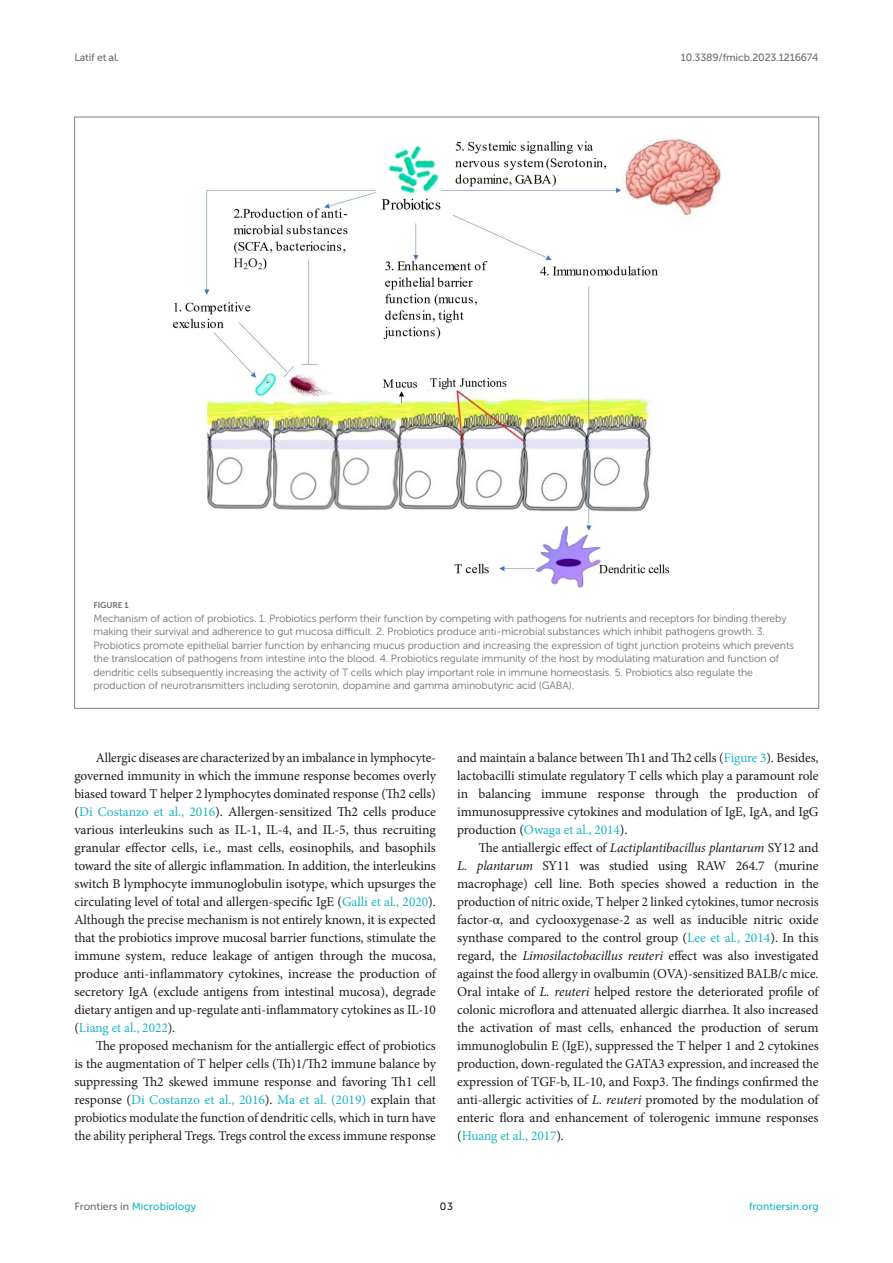
<style>
.page{position:relative;width:893px;height:1263px;background:#fff}
.page>*{position:absolute;margin:0;border:0;box-sizing:border-box;transform-origin:0 0}
.TEXT{font:13.5px/18px "Minion Pro";letter-spacing:-.005em;color:#1b1c1b;text-align:justify}
.FIG_LEG{font:10.5px/13.5px "Museo Sans 300";letter-spacing:-.01em;color:#706f70}
.t1{font:10.5px "Museo Sans 500";color:#1db5c3}
.t2{font:10.5px "Museo Sans 500";letter-spacing:-.015em;color:#706f70}
.t3{font:10.5px "Museo Sans 500";color:#1b1c1b}
.FIG_HD{font:8.25px "Museo Sans 700";letter-spacing:-.01em;color:#706f70}
.s1{color:#1db5c3}
.s2{font-style:italic}
.s3{font-family:"STIX General"}
.s4{color:#706f70}
</style>
<div class="page">
<img style="left:173px;top:137px;width:549px;height:451px">
<p class="t2" style="left:74px;top:51px;width:46px">Latif et al.</p>
<p class="t2" style="left:681px;top:51px;width:139px">10.3389/fmicb.2023.1216674</p>
<p class="FIG_HD" style="left:94px;top:601px;width:37px">FIGURE 1</p>
<p class="FIG_LEG" style="left:94px;top:612px;width:702px">Mechanism of action of probiotics. 1. Probiotics perform their function by competing with pathogens for nutrients and receptors for binding thereby making their survival and adherence to gut mucosa difficult. 2. Probiotics produce anti-microbial substances which inhibit pathogens growth. 3.<br>Probiotics promote epithelial barrier function by enhancing mucus production and increasing the expression of tight junction proteins which prevents the translocation of pathogens from intestine into the blood. 4. Probiotics regulate immunity of the host by modulating maturation and function of dendritic cells subsequently increasing the activity of T cells which play important role in immune homeostasis. 5. Probiotics also regulate the production of neurotransmitters including serotonin, dopamine and gamma aminobutyric acid (GABA).</p>
<p class="TEXT" style="left:74px;top:749px;width:363px;text-indent:21px">Allergic diseases are characterized by an imbalance in lymphocyte&shy;governed immunity in which the immune response becomes overly biased toward T helper 2 lymphocytes dominated response (Th2 cells) (<span class="s1">Di Costanzo et al., 2016</span>). Allergen-sensitized Th2 cells produce various interleukins such as IL-1, IL-4, and IL-5, thus recruiting granular effector cells, i.e., mast cells, eosinophils, and basophils toward the site of allergic inflammation. In addition, the interleukins switch B lymphocyte immunoglobulin isotype, which upsurges the circulating level of total and allergen-specific IgE (<span class="s1">Galli et al., 2020</span>).<br>Although the precise mechanism is not entirely known, it is expected that the probiotics improve mucosal barrier functions, stimulate the immune system, reduce leakage of antigen through the mucosa, produce anti-inflammatory cytokines, increase the production of secretory IgA (exclude antigens from intestinal mucosa), degrade dietary antigen and up-regulate anti-inflammatory cytokines as IL-10 (<span class="s1">Liang et al., 2022</span>).</p>
<p class="TEXT" style="left:74px;top:1037px;width:363px;text-indent:21px">The proposed mechanism for the antiallergic effect of probiotics is the augmentation of T helper cells (Th)1/Th2 immune balance by suppressing Th2 skewed immune response and favoring Th1 cell response (<span class="s1">Di Costanzo et al., 2016</span>). <span class="s1">Ma et al. (2019)</span> explain that probiotics modulate the function of dendritic cells, which in turn have the ability peripheral Tregs. Tregs control the excess immune response</p>
<p class="TEXT" style="left:457px;top:749px;width:363px">and maintain a balance between Th1 and Th2 cells (<span class="s1">Figure 3</span>). Besides, lactobacilli stimulate regulatory T cells which play a paramount role in balancing immune response through the production of immunosuppressive cytokines and modulation of IgE, IgA, and IgG production (<span class="s1">Owaga et al., 2014</span>).</p>
<p class="TEXT" style="left:457px;top:839px;width:363px;text-indent:21px">The antiallergic effect of <span class="s2">Lactiplantibacillus plantarum</span> SY12 and <span class="s2">L. plantarum</span> SY11 was studied using RAW 264.7 (murine macrophage) cell line. Both species showed a reduction in the production of nitric oxide, T helper 2 linked cytokines, tumor necrosis factor-<span class="s3">α</span>, and cyclooxygenase-2 as well as inducible nitric oxide synthase compared to the control group (<span class="s1">Lee et al., 2014</span>). In this regard, the <span class="s2">Limosilactobacillus reuteri</span> effect was also investigated against the food allergy in ovalbumin (OVA)-sensitized BALB/c mice.<br>Oral intake of <span class="s2">L. reuteri</span> helped restore the deteriorated profile of colonic microflora and attenuated allergic diarrhea. It also increased the activation of mast cells, enhanced the production of serum immunoglobulin E (IgE), suppressed the T helper 1 and 2 cytokines production, down-regulated the GATA3 expression, and increased the expression of TGF-b, IL-10, and Foxp3. The findings confirmed the anti-allergic activities of <span class="s2">L. reuteri</span> promoted by the modulation of enteric flora and enhancement of tolerogenic immune responses (<span class="s1">Huang et al., 2017</span>).</p>
<p class="t1" style="left:74px;top:1200px;width:123px"><span class="s4">Frontiers in</span> Microbiology</p>
<p class="t3" style="left:440px;top:1200px;width:15px">03</p>
<p class="t1" style="left:749px;top:1200px;width:71px">frontiersin.org</p>
</div>
